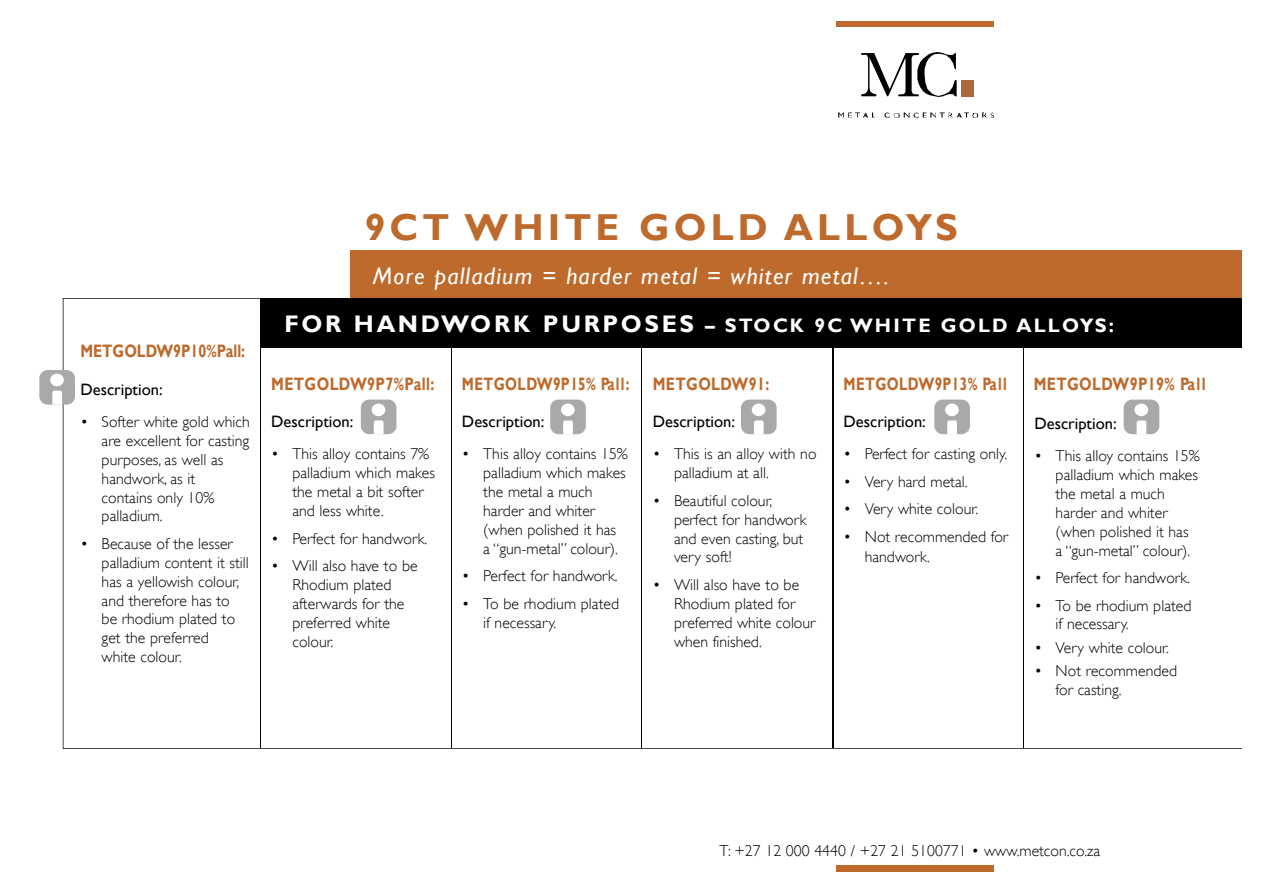
<style>
.page{position:relative;width:1263px;height:893px;background:#fff}
.page>*{position:absolute;margin:0;border:0;box-sizing:border-box;transform-origin:0 0}
.t1{font:700 37.5px "Gill Sans";letter-spacing:.11em;color:#bd6a2c}
.t2{font:italic 24px "Gill Sans";letter-spacing:.05em;color:#fff}
.t3{font:700 19.5px "Gill Sans";letter-spacing:.11em;color:#fff}
.t4{font:700 18px "Gill Sans";color:#bd6a2c;scale:.8 1}
.t5{font:700 18px "Gill Sans";letter-spacing:.02em;color:#bd6a2c;scale:.76 1}
.t6{font:700 18px "Gill Sans";letter-spacing:.02em;color:#bd6a2c;scale:.8 1}
.t7{font:16.5px "Gill Sans";color:#000}
.t8{font:300 15.75px/18.9px "Gill Sans";color:#000}
.s1{font-size:24px}
</style>
<div class="page">
<svg style="left:838px;top:112px;width:36px;height:5px"></svg>
<svg style="left:884px;top:112px;width:110px;height:5px"></svg>
<svg style="left:861px;top:52px;width:96px;height:45px"></svg>
<div style="left:962px;top:80px;width:12px;height:16px;background:#aa683c"></div>
<div style="left:837px;top:21px;width:157px;height:5px;background:#bd6a2c"></div>
<div style="left:837px;top:864px;width:157px;height:7px;background:#bd6a2c"></div>
<div style="left:350px;top:250px;width:892px;height:49px;background:#bd6a2c"></div>
<svg style="left:63px;top:298px;width:1179px;height:451px"></svg>
<hr style="left:641px;top:299px;width:1px;height:448px;background:#000">
<hr style="left:832px;top:299px;width:2px;height:448px;background:#000">
<hr style="left:1023px;top:299px;width:1px;height:448px;background:#000">
<hr style="left:451px;top:299px;width:1px;height:448px;background:#000">
<hr style="left:260px;top:299px;width:1px;height:448px;background:#000">
<div style="left:261px;top:298px;width:981px;height:49px;background:#000"></div>
<svg style="left:39px;top:370px;width:36px;height:34px"></svg>
<svg style="left:361px;top:399px;width:35px;height:35px"></svg>
<svg style="left:550px;top:399px;width:36px;height:35px"></svg>
<svg style="left:741px;top:399px;width:36px;height:35px"></svg>
<svg style="left:934px;top:399px;width:36px;height:35px"></svg>
<svg style="left:1124px;top:399px;width:35px;height:35px"></svg>
<p class="t4" style="left:80px;top:340px;width:207px">METGOLDW9P10%Pall:</p>
<p class="t7" style="left:80px;top:379px;width:84px">Description:</p>
<p class="t8" style="left:102px;top:412px;width:150px;text-indent:-21px">• Softer white gold which are excellent for casting purposes, as well as handwork, as it contains only 10% palladium.</p>
<p class="t8" style="left:102px;top:534px;width:149px;text-indent:-21px">• Because of the lesser palladium content it still has a yellowish colour, and therefore has to be rhodium plated to get the preferred<br>white colour.</p>
<h1 class="t1" style="left:365px;top:205px;width:594px">9CT WHITE GOLD A L L OYS</h1>
<h2 class="t2" style="left:373px;top:262px;width:518px">M o re palladium = harder metal = whiter metal….</h2>
<p class="t3" style="left:285px;top:313px;width:831px"><span class="s1">FOR HANDWORK PURPOSES</span> – STOCK 9C WHITE GOLD A L L OYS :</p>
<p class="t4" style="left:271px;top:373px;width:205px">M E T G O L DW 9 P 7 % Pa ll:</p>
<p class="t7" style="left:271px;top:412px;width:84px">Description:</p>
<p class="t8" style="left:292px;top:444px;width:144px;text-indent:-21px">• This alloy contains 7% palladium which makes the metal a bit softer and less white.</p>
<p class="t8" style="left:271px;top:529px;width:158px">• Perfect for handwork.</p>
<p class="t8" style="left:292px;top:556px;width:127px;text-indent:-21px">• Will also have to be<br>Rhodium plated afterwards for the preferred white colour.</p>
<p class="t5" style="left:462px;top:373px;width:222px">M E T G O L DW9P15% Pa l l :</p>
<p class="t7" style="left:462px;top:412px;width:84px">Description:</p>
<p class="t8" style="left:483px;top:444px;width:146px;text-indent:-21px">• This alloy contains 15% palladium which makes the metal a much harder and whiter (when polished it has<br>a “gun-metal” colour).</p>
<p class="t8" style="left:462px;top:567px;width:157px">• Perfect for handwork.</p>
<p class="t8" style="left:483px;top:594px;width:137px;text-indent:-21px">• To be rhodium plated if necessary.</p>
<p class="t4" style="left:653px;top:373px;width:147px">M E T G O L DW 9 1 :</p>
<p class="t7" style="left:653px;top:412px;width:84px">Description:</p>
<p class="t8" style="left:674px;top:445px;width:144px;text-indent:-21px">• This is an alloy with no palladium at all.</p>
<p class="t8" style="left:674px;top:491px;width:134px;text-indent:-21px">• Beautiful colour, perfect for handwork and even casting, but very soft!</p>
<p class="t8" style="left:674px;top:575px;width:143px;text-indent:-21px">• Will also have to be<br>Rhodium plated for preferred white colour when finished.</p>
<p class="t5" style="left:844px;top:373px;width:216px">M E T G O L DW9P13% Pa l l</p>
<p class="t7" style="left:844px;top:412px;width:84px">Description:</p>
<p class="t8" style="left:844px;top:444px;width:165px">• Perfect for casting only.</p>
<p class="t8" style="left:844px;top:472px;width:126px">• Very hard metal.</p>
<p class="t8" style="left:844px;top:499px;width:136px">• Very white colour.</p>
<p class="t8" style="left:865px;top:526px;width:145px;line-height:20.5px;text-indent:-21px">• Not recommended for handwork.</p>
<p class="t6" style="left:1034px;top:373px;width:217px">M E T G O L DW9P19% Pa l l</p>
<p class="t7" style="left:1034px;top:414px;width:84px">Description:</p>
<p class="t8" style="left:1056px;top:446px;width:146px;text-indent:-21px">• This alloy contains 15% palladium which makes the metal a much harder and whiter (when polished it has<br>a “gun-metal” colour).</p>
<p class="t8" style="left:1034px;top:568px;width:157px">• Perfect for handwork.</p>
<p class="t8" style="left:1056px;top:596px;width:137px;text-indent:-21px">• To be rhodium plated if necessary.</p>
<p class="t8" style="left:1034px;top:638px;width:136px">• Very white colour.</p>
<p class="t8" style="left:1056px;top:661px;width:123px;text-indent:-21px">• Not recommended for casting.</p>
<p class="t8" style="left:719px;top:841px;width:382px">T: +27 12 000 4440 / +27 21 5100771 • www.metcon.co.za</p>
</div>
